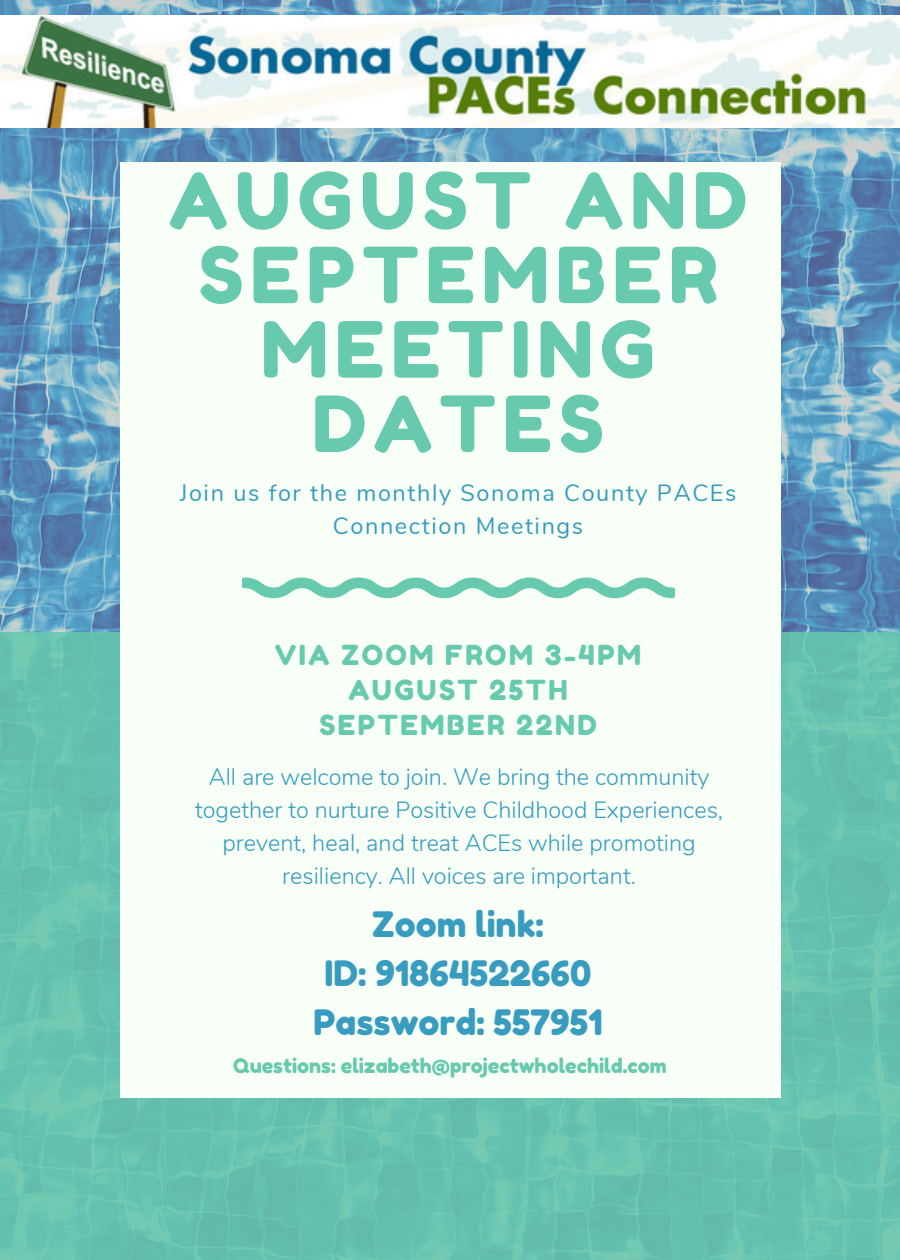
<style>
.page{position:relative;width:900px;height:1260px;background:#fff}
.page>*{position:absolute;margin:0;border:0;box-sizing:border-box;transform-origin:0 0}
.t1{font:77.25px/74.5px "Fredoka One";letter-spacing:.09em;color:#67c9ad;text-align:center}
.t2{font:35px/48.8px "Fredoka One";color:#379cbf;text-align:center}
.t3{font:27.5px/35.2px "Fredoka One";letter-spacing:.09em;color:#67c9ad;text-align:center}
.t4{font:300 23.5px/33px "Nunito";color:#379cbf;text-align:center}
.t5{font:23.5px/33px "Nunito";letter-spacing:.07em;color:#379cbf;text-align:center}
.t6{font:20px "Fredoka One";color:#67c9ad}
</style>
<div class="page">
<img style="left:0;top:0;width:900px;height:632px">
<div style="left:0;top:632px;width:900px;height:628px;background:linear-gradient(to bottom,#67c2b0,#67c2af)"></div>
<div style="left:120px;top:162px;width:660px;height:936px;background:#f8fff6"></div>
<svg style="left:242px;top:578px;width:432px;height:20px"></svg>
<img style="left:0;top:15px;width:900px;height:113px">
<h1 class="t1" style="left:169px;top:163px;width:580px">AUGUST AND<br>SEPTEMBER<br>MEETING<br>DATES</h1>
<p class="t5" style="left:180px;top:477px;width:558px">Join us for the monthly Sonoma County PACEs<br>Connection Meetings</p>
<p class="t3" style="left:275px;top:637px;width:368px">VIA ZOOM FROM 3-4PM<br>AUGUST 25TH<br>SEPTEMBER 22ND</p>
<p class="t4" style="left:195px;top:761px;width:529px">All are welcome to join. We bring the community together to nurture Positive Childhood Experiences, prevent, heal, and treat ACEs while promoting resiliency. All voices are important.</p>
<h2 class="t2" style="left:314px;top:900px;width:291px">Zoom link:<br>ID: 91864522660<br>Password: 557951</h2>
<p class="t6" style="left:233px;top:1054px;width:435px">Questions: elizabeth@projectwholechild.com</p>
</div>
